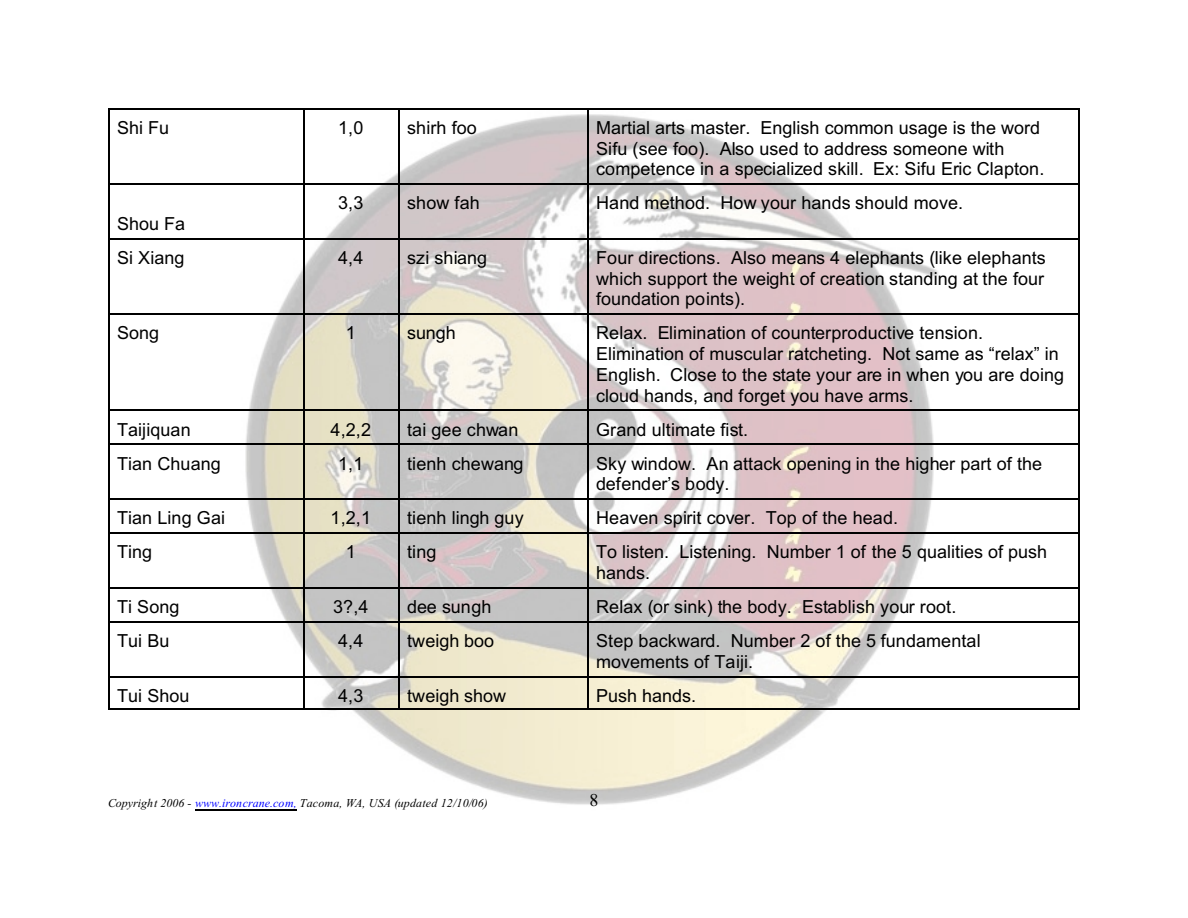
<style>
.page{position:relative;width:1188px;height:918px;background:#fff}
.page>*{position:absolute;margin:0;border:0;box-sizing:border-box;transform-origin:0 0}
.t1{font:18px/20.7px "Arial";letter-spacing:.005em;color:#000}
.t2{font:18px "Times New Roman";color:#000}
.t3{font:italic 12px "Times New Roman";color:#000}
.s1{color:#00f}
</style>
<div class="page">
<img style="left:240px;top:110px;width:707px;height:695px">
<hr style="left:195px;top:809px;width:102px;height:1px;background:#000">
<hr style="left:108px;top:108px;width:1px;height:75px;background:#000">
<hr style="left:108px;top:108px;width:196px;height:1px;background:#000">
<hr style="left:304px;top:108px;width:1px;height:75px;background:#000">
<hr style="left:304px;top:108px;width:94px;height:1px;background:#000">
<hr style="left:398px;top:108px;width:2px;height:75px;background:#000">
<hr style="left:398px;top:108px;width:189px;height:1px;background:#000">
<hr style="left:587px;top:108px;width:2px;height:75px;background:#000">
<hr style="left:1079px;top:108px;width:1px;height:75px;background:#000">
<hr style="left:587px;top:108px;width:493px;height:1px;background:#000">
<hr style="left:108px;top:183px;width:1px;height:55px;background:#000">
<hr style="left:108px;top:183px;width:196px;height:2px;background:#000">
<hr style="left:304px;top:183px;width:1px;height:55px;background:#000">
<hr style="left:304px;top:183px;width:94px;height:2px;background:#000">
<hr style="left:398px;top:183px;width:2px;height:55px;background:#000">
<hr style="left:398px;top:183px;width:189px;height:2px;background:#000">
<hr style="left:587px;top:183px;width:2px;height:55px;background:#000">
<hr style="left:1079px;top:183px;width:1px;height:55px;background:#000">
<hr style="left:587px;top:183px;width:493px;height:2px;background:#000">
<hr style="left:108px;top:238px;width:1px;height:75px;background:#000">
<hr style="left:108px;top:238px;width:196px;height:1px;background:#000">
<hr style="left:304px;top:238px;width:1px;height:75px;background:#000">
<hr style="left:304px;top:238px;width:94px;height:1px;background:#000">
<hr style="left:398px;top:238px;width:2px;height:75px;background:#000">
<hr style="left:398px;top:238px;width:189px;height:1px;background:#000">
<hr style="left:587px;top:238px;width:2px;height:75px;background:#000">
<hr style="left:1079px;top:238px;width:1px;height:75px;background:#000">
<hr style="left:587px;top:238px;width:493px;height:1px;background:#000">
<hr style="left:108px;top:314px;width:1px;height:96px;background:#000">
<hr style="left:108px;top:314px;width:196px;height:1px;background:#000">
<hr style="left:304px;top:314px;width:1px;height:96px;background:#000">
<hr style="left:304px;top:314px;width:94px;height:1px;background:#000">
<hr style="left:398px;top:314px;width:2px;height:96px;background:#000">
<hr style="left:398px;top:314px;width:189px;height:1px;background:#000">
<hr style="left:587px;top:314px;width:2px;height:96px;background:#000">
<hr style="left:1079px;top:314px;width:1px;height:96px;background:#000">
<hr style="left:587px;top:314px;width:493px;height:1px;background:#000">
<hr style="left:108px;top:410px;width:1px;height:34px;background:#000">
<hr style="left:108px;top:410px;width:196px;height:1px;background:#000">
<hr style="left:304px;top:410px;width:1px;height:34px;background:#000">
<hr style="left:304px;top:410px;width:94px;height:1px;background:#000">
<hr style="left:398px;top:410px;width:2px;height:34px;background:#000">
<hr style="left:398px;top:410px;width:189px;height:1px;background:#000">
<hr style="left:587px;top:410px;width:2px;height:34px;background:#000">
<hr style="left:1079px;top:410px;width:1px;height:34px;background:#000">
<hr style="left:587px;top:410px;width:493px;height:1px;background:#000">
<hr style="left:108px;top:444px;width:1px;height:54px;background:#000">
<hr style="left:108px;top:444px;width:196px;height:1px;background:#000">
<hr style="left:304px;top:444px;width:1px;height:54px;background:#000">
<hr style="left:304px;top:444px;width:94px;height:1px;background:#000">
<hr style="left:398px;top:444px;width:2px;height:54px;background:#000">
<hr style="left:398px;top:444px;width:189px;height:1px;background:#000">
<hr style="left:587px;top:444px;width:2px;height:54px;background:#000">
<hr style="left:1079px;top:444px;width:1px;height:54px;background:#000">
<hr style="left:587px;top:444px;width:493px;height:1px;background:#000">
<hr style="left:108px;top:498px;width:1px;height:34px;background:#000">
<hr style="left:108px;top:498px;width:196px;height:2px;background:#000">
<hr style="left:304px;top:498px;width:1px;height:34px;background:#000">
<hr style="left:304px;top:498px;width:94px;height:2px;background:#000">
<hr style="left:398px;top:498px;width:2px;height:34px;background:#000">
<hr style="left:398px;top:498px;width:189px;height:2px;background:#000">
<hr style="left:587px;top:498px;width:2px;height:34px;background:#000">
<hr style="left:1079px;top:498px;width:1px;height:34px;background:#000">
<hr style="left:587px;top:498px;width:493px;height:2px;background:#000">
<hr style="left:108px;top:532px;width:1px;height:55px;background:#000">
<hr style="left:108px;top:532px;width:196px;height:2px;background:#000">
<hr style="left:304px;top:532px;width:1px;height:55px;background:#000">
<hr style="left:304px;top:532px;width:94px;height:2px;background:#000">
<hr style="left:398px;top:532px;width:2px;height:55px;background:#000">
<hr style="left:398px;top:532px;width:189px;height:2px;background:#000">
<hr style="left:587px;top:532px;width:2px;height:55px;background:#000">
<hr style="left:1079px;top:532px;width:1px;height:55px;background:#000">
<hr style="left:587px;top:532px;width:493px;height:2px;background:#000">
<hr style="left:108px;top:587px;width:1px;height:34px;background:#000">
<hr style="left:108px;top:587px;width:196px;height:1px;background:#000">
<hr style="left:304px;top:587px;width:1px;height:34px;background:#000">
<hr style="left:304px;top:587px;width:94px;height:1px;background:#000">
<hr style="left:398px;top:587px;width:2px;height:34px;background:#000">
<hr style="left:398px;top:587px;width:189px;height:1px;background:#000">
<hr style="left:587px;top:587px;width:2px;height:34px;background:#000">
<hr style="left:1079px;top:587px;width:1px;height:34px;background:#000">
<hr style="left:587px;top:587px;width:493px;height:1px;background:#000">
<hr style="left:108px;top:621px;width:1px;height:55px;background:#000">
<hr style="left:108px;top:621px;width:196px;height:1px;background:#000">
<hr style="left:304px;top:621px;width:1px;height:55px;background:#000">
<hr style="left:304px;top:621px;width:94px;height:1px;background:#000">
<hr style="left:398px;top:621px;width:2px;height:55px;background:#000">
<hr style="left:398px;top:621px;width:189px;height:1px;background:#000">
<hr style="left:587px;top:621px;width:2px;height:55px;background:#000">
<hr style="left:1079px;top:621px;width:1px;height:55px;background:#000">
<hr style="left:587px;top:621px;width:493px;height:1px;background:#000">
<hr style="left:108px;top:676px;width:1px;height:34px;background:#000">
<hr style="left:108px;top:676px;width:196px;height:1px;background:#000">
<hr style="left:108px;top:708px;width:196px;height:2px;background:#000">
<hr style="left:304px;top:676px;width:1px;height:34px;background:#000">
<hr style="left:304px;top:676px;width:94px;height:1px;background:#000">
<hr style="left:304px;top:708px;width:94px;height:2px;background:#000">
<hr style="left:398px;top:676px;width:2px;height:34px;background:#000">
<hr style="left:398px;top:676px;width:189px;height:1px;background:#000">
<hr style="left:398px;top:708px;width:189px;height:2px;background:#000">
<hr style="left:587px;top:676px;width:2px;height:34px;background:#000">
<hr style="left:1079px;top:676px;width:1px;height:34px;background:#000">
<hr style="left:587px;top:676px;width:493px;height:1px;background:#000">
<hr style="left:587px;top:708px;width:493px;height:2px;background:#000">
<p class="t1" style="left:117px;top:119px;width:54px">Shi Fu</p>
<p class="t1" style="left:338px;top:119px;width:27px">1,0</p>
<p class="t1" style="left:407px;top:119px;width:71px">shirh foo</p>
<p class="t1" style="left:596px;top:119px;width:450px">Martial arts master. English common usage is the word<br>Sifu (see foo). Also used to address someone with competence in a specialized skill. Ex: Sifu Eric Clapton.</p>
<p class="t1" style="left:117px;top:215px;width:70px">Shou Fa</p>
<p class="t1" style="left:338px;top:194px;width:27px">3,3</p>
<p class="t1" style="left:407px;top:194px;width:74px">show fah</p>
<p class="t1" style="left:596px;top:194px;width:369px">Hand method. How your hands should move.</p>
<p class="t1" style="left:117px;top:249px;width:69px">Si Xiang</p>
<p class="t1" style="left:338px;top:249px;width:27px">4,4</p>
<p class="t1" style="left:407px;top:249px;width:82px">szi shiang</p>
<p class="t1" style="left:596px;top:249px;width:451px;text-align:justify">Four directions. Also means 4 elephants (like elephants which support the weight of creation standing at the four foundation points).</p>
<p class="t1" style="left:117px;top:324px;width:44px">Song</p>
<p class="t1" style="left:346px;top:324px;width:12px">1</p>
<p class="t1" style="left:407px;top:324px;width:50px">sungh</p>
<p class="t1" style="left:596px;top:324px;width:470px">Relax. Elimination of counterproductive tension.<br>Elimination of muscular ratcheting. Not same as “relax” in English. Close to the state your are in when you are doing cloud hands, and forget you have arms.</p>
<p class="t1" style="left:117px;top:421px;width:75px">Taijiquan</p>
<p class="t1" style="left:331px;top:421px;width:42px">4,2,2</p>
<p class="t1" style="left:407px;top:421px;width:113px">tai gee chwan</p>
<p class="t1" style="left:596px;top:421px;width:153px">Grand ultimate fist.</p>
<p class="t1" style="left:117px;top:455px;width:105px">Tian Chuang</p>
<p class="t1" style="left:338px;top:455px;width:27px">1,1</p>
<p class="t1" style="left:407px;top:455px;width:118px">tienh chewang</p>
<p class="t1" style="left:596px;top:455px;width:448px">Sky window. An attack opening in the higher part of the defender’s body.</p>
<p class="t1" style="left:117px;top:509px;width:110px">Tian Ling Gai</p>
<p class="t1" style="left:331px;top:509px;width:42px">1,2,1</p>
<p class="t1" style="left:407px;top:509px;width:118px">tienh lingh guy</p>
<p class="t1" style="left:596px;top:509px;width:303px">Heaven spirit cover. Top of the head.</p>
<p class="t1" style="left:117px;top:543px;width:37px">Ting</p>
<p class="t1" style="left:346px;top:543px;width:12px">1</p>
<p class="t1" style="left:407px;top:543px;width:31px">ting</p>
<p class="t1" style="left:596px;top:543px;width:453px">To listen. Listening. Number 1 of the 5 qualities of push hands.</p>
<p class="t1" style="left:117px;top:598px;width:64px">Ti Song</p>
<p class="t1" style="left:333px;top:598px;width:37px">3?,4</p>
<p class="t1" style="left:407px;top:598px;width:86px">dee sungh</p>
<p class="t1" style="left:596px;top:598px;width:362px">Relax (or sink) the body. Establish your root.</p>
<p class="t1" style="left:117px;top:632px;width:54px">Tui Bu</p>
<p class="t1" style="left:338px;top:632px;width:27px">4,4</p>
<p class="t1" style="left:407px;top:632px;width:89px">tweigh boo</p>
<p class="t1" style="left:596px;top:632px;width:386px">Step backward. Number 2 of the 5 fundamental movements of Taiji.</p>
<p class="t1" style="left:117px;top:687px;width:74px">Tui Shou</p>
<p class="t1" style="left:338px;top:687px;width:27px">4,3</p>
<p class="t1" style="left:407px;top:687px;width:101px">tweigh show</p>
<p class="t1" style="left:596px;top:687px;width:102px">Push hands.</p>
<p class="t3" style="left:108px;top:799px;width:381px">Copyright 2006 - <span class="s1">www.ironcrane.com,</span> Tacoma, WA, USA (updated 12/10/06)</p>
<p class="t2" style="left:590px;top:794px;width:10px">8</p>
</div>
